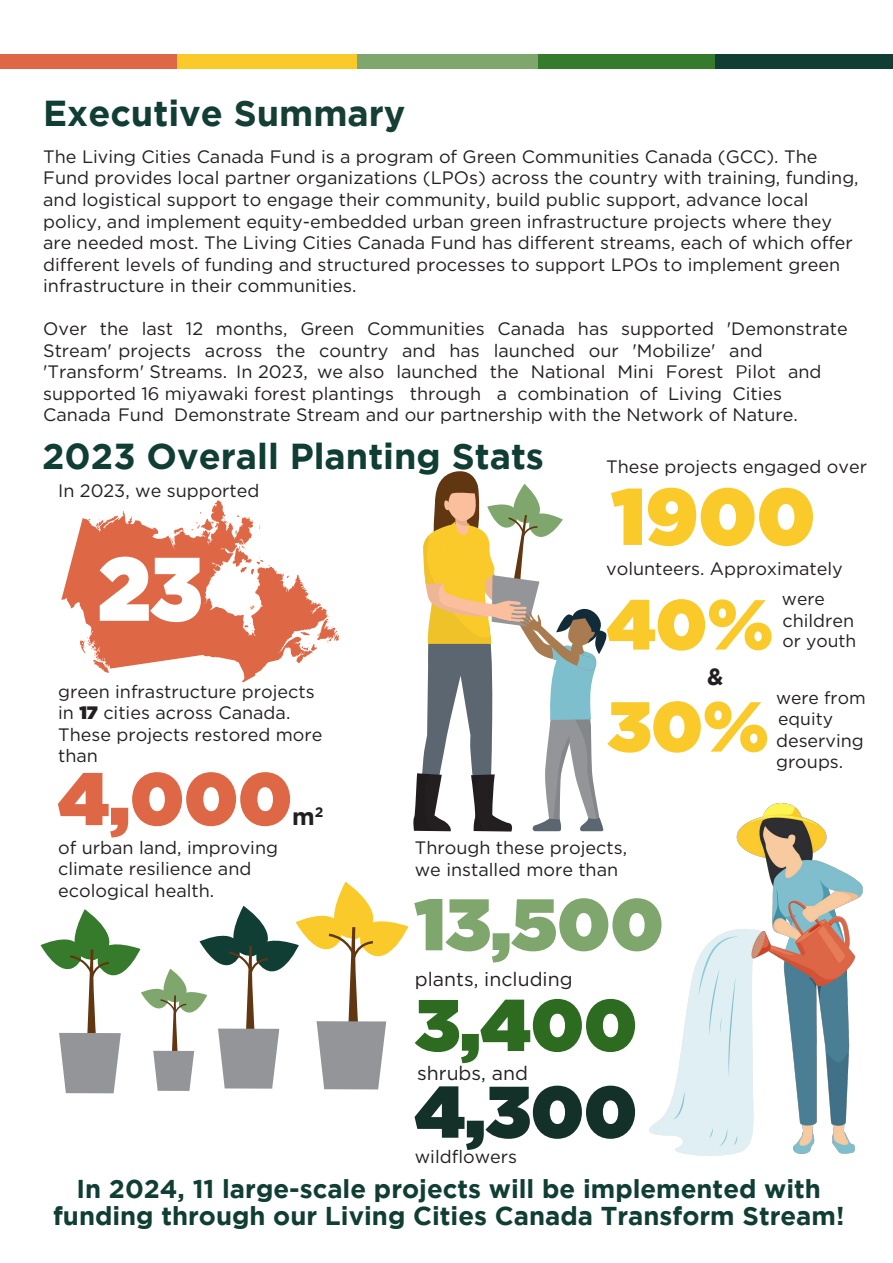
<style>
.page{position:relative;width:893px;height:1263px;background:#fff}
.page>*{position:absolute;margin:0;border:0;box-sizing:border-box;transform-origin:0 0}
.t1{font:900 90px "Gotham";color:#fff;scale:.92 1}
.t2{font:900 79.95px "Gotham";color:#faca2b}
.t3{font:900 74.1px "Gotham";color:#de6746}
.t4{font:900 72.75px "Gotham";color:#7fa66d}
.t5{font:900 72.75px "Gotham";color:#2d6b20}
.t6{font:900 72.75px "Gotham";color:#133029}
.t7{font:900 70.65px "Gotham";color:#faca2b}
.t8{font:700 36px "Gotham";color:#113e34}
.t9{font:700 25.8px/26.5px "Gotham";color:#113e34;text-align:center}
.t10{font:700 23.85px "Gotham";color:#231f20}
.t11{font:700 23.25px "Gotham";color:#231f20}
.t12{font:19.5px "Gotham";color:#231f20}
.t13{font:18px/21.6px "Gotham";color:#231f20}
.t14{font:17.55px/21px "Gotham";color:#231f20}
.s1{color:#153e35}
.s2{font-style:inherit}
.s3{font-weight:900}
</style>
<div class="page">
<svg style="left:61px;top:500px;width:278px;height:182px"></svg>
<svg style="left:40px;top:882px;width:368px;height:211px"></svg>
<svg style="left:413px;top:471px;width:194px;height:361px"></svg>
<div style="left:0;top:54px;width:180px;height:15px;background:#de6746"></div>
<div style="left:177px;top:54px;width:181px;height:15px;background:#faca2b"></div>
<div style="left:358px;top:54px;width:180px;height:15px;background:#7fa66d"></div>
<div style="left:538px;top:54px;width:180px;height:15px;background:#357b2b"></div>
<div style="left:715px;top:54px;width:178px;height:15px;background:#113e34"></div>
<img style="left:649px;top:803px;width:213px;height:352px">
<h3 class="t8" style="left:43px;top:92px;width:364px">Executive <span class="s1">Summary</span></h3>
<p class="t13" style="left:43px;top:145px;width:817px">The Living Cities Canada Fund is a program of Green Communities Canada (GCC). The Fund provides local partner organizations (LPOs) across the country with training, funding, and logistical support to engage their community, build public support, advance local policy, and implement equity-embedded urban green infrastructure projects where they are needed most. The Living Cities Canada Fund has different streams, each of which offer different levels of funding and structured processes to support LPOs to implement green infrastructure in their communities.</p>
<p class="t13" style="left:43px;top:317px;width:806px">Over the last 12 months, Green Communities Canada has supported <span class="s2">'</span>Demonstrate Stream<span class="s2">'</span> projects across the country and has launched our <span class="s2">'</span>Mobilize<span class="s2">'</span> and <span class="s2">'</span>Transform<span class="s2">'</span> Streams. In 2023, we also launched the National Mini Forest <span class="s2">Pilot</span> and supported 1<span class="s2">6 miyawaki forest</span> plantings through a combination of Living Cities Canada Fund Demonstrate Stream and our partnership with the Network of Nature.</p>
<h3 class="t8" style="left:42px;top:436px;width:503px">2023 <span class="s2">Overall</span> Planting Stats</h3>
<p class="t13" style="left:606px;top:456px;width:262px">These projects engaged over</p>
<h2 class="t2" style="left:612px;top:459px;width:205px">1900</h2>
<p class="t13" style="left:606px;top:558px;width:238px">volunteers. Approximately</p>
<h3 class="t7" style="left:607px;top:574px;width:168px">40%</h3>
<p class="t14" style="left:782px;top:588px;width:44px">were</p>
<p class="t13" style="left:58px;top:480px;width:203px">In 2023, we supported</p>
<h1 class="t1" style="left:98px;top:524px;width:114px">23</h1>
<p class="t13" style="left:782px;top:609px;width:73px">children</p>
<p class="t14" style="left:782px;top:630px;width:75px">or youth</p>
<p class="t13" style="left:58px;top:680px;width:266px">green infrastructure projects in <span class="s3">17</span> cities across Canada.<br>These projects restored more than</p>
<h3 class="t3" style="left:58px;top:746px;width:236px">4,000</h3>
<h3 class="t10" style="left:292px;top:803px;width:33px">m<sup>2</sup></h3>
<p class="t13" style="left:58px;top:836px;width:221px">of urban land, improving climate resilience and ecological health.</p>
<p class="t11" style="left:707px;top:663px;width:18px">&amp;</p>
<h3 class="t7" style="left:607px;top:676px;width:163px">30%</h3>
<p class="t14" style="left:776px;top:687px;width:91px">were from equity</p>
<p class="t13" style="left:776px;top:729px;width:89px;line-height:20.9px">deserving groups.</p>
<p class="t13" style="left:415px;top:836px;width:214px">Through these projects, we installed more than</p>
<h3 class="t4" style="left:415px;top:872px;width:250px">13,500</h3>
<p class="t12" style="left:415px;top:968px;width:159px">plants, including</p>
<h3 class="t5" style="left:415px;top:973px;width:224px">3,400</h3>
<p class="t12" style="left:417px;top:1063px;width:112px">shrubs, and</p>
<h3 class="t6" style="left:415px;top:1060px;width:224px">4,300</h3>
<p class="t13" style="left:415px;top:1145px;width:104px">wildflowers</p>
<h3 class="t9" style="left:53px;top:1175px;width:793px">In 2024, 11 large-scale projects will be implemented with funding through our Living Cities Canada Transform Stream!</h3>
</div>
